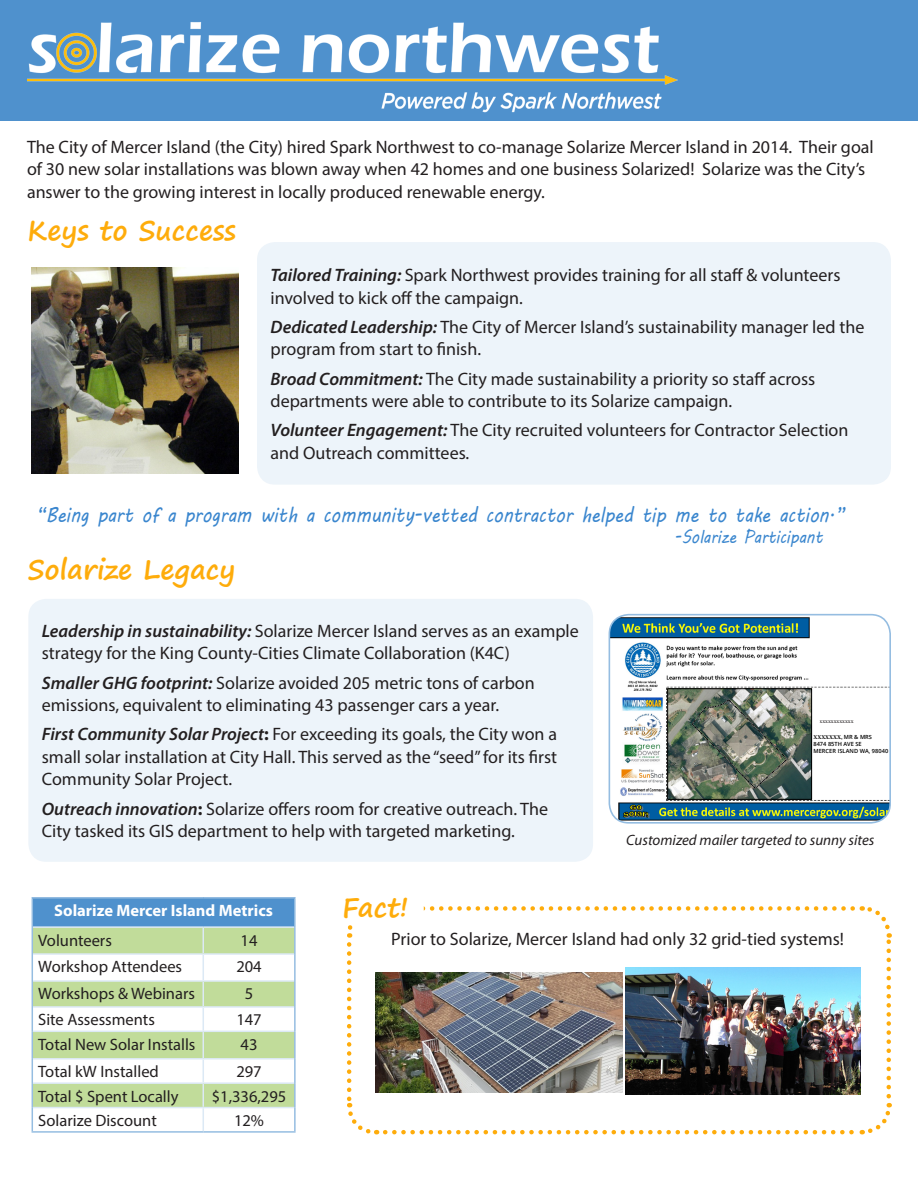
<style>
.page{position:relative;width:918px;height:1188px;background:#fff}
.page>*{position:absolute;margin:0;border:0;box-sizing:border-box;transform-origin:0 0}
.t1{font:700 27px "Segoe Print";color:#feac0b}
.t2{font:21px "MV Boli";color:#3a86ce;scale:.85 1}
.Text_Box{font:18px/22.5px "Myriad Pro";color:#231f20}
.t3{font:18px "MV Boli";color:#3a86ce;scale:.85 1}
.t4{font:16.5px "Myriad Pro";color:#231f20}
.t5{font:700 16.5px "Myriad Pro";color:#fff}
.t6{font:italic 15px "Myriad Pro";color:#231f20}
.t7{font:6px "Minion Pro";color:#231f20}
.t8{font:600 5.7px/6.6px "Open Sans";letter-spacing:.005em;color:#000}
.s1{font-weight:600;font-style:italic}
.s2{font-weight:700}
.s3{font-family:"Minion Pro";font-weight:700}
</style>
<div class="page">
<div style="left:0;top:0;width:918px;height:121px;background:#4f91cd"></div>
<img style="left:27px;top:22px;width:650px;height:91px">
<img style="left:609px;top:615px;width:281px;height:208px">
<img style="left:669px;top:690px;width:141px;height:108px">
<img style="left:691px;top:698px;width:98px;height:92px">
<div style="left:667px;top:688px;width:145px;height:112px;border:1px solid #000"></div>
<div style="left:609px;top:614px;width:282px;height:210px;border:2px solid #95bde1;border-radius:19px"></div>
<img style="left:377px;top:972px;width:245px;height:121px">
<img style="left:625px;top:968px;width:236px;height:126px">
<svg style="left:346px;top:944px;width:31px;height:191px"></svg>
<svg style="left:385px;top:1103px;width:507px;height:32px"></svg>
<svg style="left:861px;top:906px;width:31px;height:190px"></svg>
<svg style="left:347px;top:906px;width:506px;height:32px"></svg>
<img style="left:32px;top:268px;width:207px;height:206px">
<div style="left:341px;top:893px;width:82px;height:31px;background:#fff"></div>
<div style="left:257px;top:242px;width:634px;height:243px;background:#edf4fa;border-radius:18px"></div>
<div style="left:28px;top:599px;width:565px;height:263px;background:#edf4fa;border-radius:18px"></div>
<div style="left:32px;top:898px;width:263px;height:29px;background:#4f91cd"></div>
<svg style="left:33px;top:928px;width:261px;height:179px;fill:#c1dc9a"></svg>
<hr style="left:32px;top:897px;width:171px;height:2px;background:#95bde1">
<hr style="left:203px;top:897px;width:93px;height:2px;background:#95bde1">
<hr style="left:294px;top:899px;width:2px;height:28px;background:#95bde1">
<hr style="left:294px;top:927px;width:2px;height:27px;background:#95bde1">
<hr style="left:294px;top:954px;width:2px;height:27px;background:#95bde1">
<hr style="left:294px;top:981px;width:2px;height:26px;background:#95bde1">
<hr style="left:294px;top:1007px;width:2px;height:24px;background:#95bde1">
<hr style="left:294px;top:1031px;width:2px;height:28px;background:#95bde1">
<hr style="left:294px;top:1059px;width:2px;height:24px;background:#95bde1">
<hr style="left:294px;top:1083px;width:2px;height:25px;background:#95bde1">
<svg style="left:32px;top:899px;width:1px;height:232px"></svg>
<hr style="left:294px;top:1108px;width:2px;height:23px;background:#95bde1">
<hr style="left:32px;top:1131px;width:171px;height:2px;background:#95bde1">
<hr style="left:203px;top:1131px;width:93px;height:2px;background:#95bde1">
<hr style="left:33px;top:926px;width:170px;height:2px;background:#dce9f5">
<hr style="left:203px;top:926px;width:91px;height:2px;background:#dce9f5">
<hr style="left:33px;top:953px;width:170px;height:2px;background:#dce9f5">
<hr style="left:203px;top:953px;width:91px;height:2px;background:#dce9f5">
<hr style="left:33px;top:980px;width:170px;height:2px;background:#dce9f5">
<hr style="left:203px;top:980px;width:91px;height:2px;background:#dce9f5">
<hr style="left:33px;top:1006px;width:170px;height:2px;background:#dce9f5">
<hr style="left:203px;top:1006px;width:91px;height:2px;background:#dce9f5">
<hr style="left:33px;top:1031px;width:170px;height:1px;background:#dce9f5">
<hr style="left:203px;top:1031px;width:91px;height:1px;background:#dce9f5">
<hr style="left:33px;top:1058px;width:170px;height:2px;background:#dce9f5">
<hr style="left:203px;top:1058px;width:91px;height:2px;background:#dce9f5">
<hr style="left:33px;top:1082px;width:170px;height:2px;background:#dce9f5">
<hr style="left:203px;top:1082px;width:91px;height:2px;background:#dce9f5">
<hr style="left:33px;top:1107px;width:170px;height:1px;background:#dce9f5">
<hr style="left:203px;top:1107px;width:91px;height:1px;background:#dce9f5">
<svg style="left:203px;top:928px;width:1px;height:203px"></svg>
<div style="left:819px;top:718px;width:59px;height:6px;background:#fff"></div>
<p class="Text_Box" style="left:27px;top:135px;width:848px">The City of Mercer Island (the City) hired Spark Northwest to co-manage Solarize Mercer Island in 2014. Their goal of 30 new solar installations was blown away when 42 homes and one business Solarized! Solarize was the City’s answer to the growing interest in locally produced renewable energy.</p>
<p class="t1" style="left:28px;top:206px;width:210px">Keys to Success</p>
<p class="Text_Box" style="left:271px;top:264px;width:572px"><span class="s1">Tailored Training:</span> Spark Northwest provides training for all staff &amp; volunteers involved to kick off the campaign.</p>
<p class="Text_Box" style="left:271px;top:315px;width:595px"><span class="s1">Dedicated Leadership:</span> The City of Mercer Island’s sustainability manager led the program from start to finish.</p>
<p class="Text_Box" style="left:271px;top:367px;width:546px"><span class="s1">Broad Commitment:</span> The City made sustainability a priority so staff across departments were able to contribute to its Solarize campaign.</p>
<p class="Text_Box" style="left:271px;top:419px;width:579px"><span class="s1">Volunteer Engagement:</span> The City recruited volunteers for Contractor Selection and Outreach committees.</p>
<p class="t2" style="left:36px;top:500px;width:955px">“Being part of a program with a community-vetted contractor helped tip me to take action.”</p>
<p class="t3" style="left:675px;top:525px;width:175px">-Solarize Participant</p>
<p class="t1" style="left:27px;top:545px;width:210px">Solarize Legacy</p>
<p class="Text_Box" style="left:42px;top:619px;width:538px"><span class="s1">Leadership in sustainability:</span> Solarize Mercer Island serves as an example strategy for the King County-Cities Climate Collaboration (K4C)</p>
<p class="Text_Box" style="left:42px;top:671px;width:494px"><span class="s1">Smaller GHG footprint:</span> Solarize avoided 205 metric tons of carbon emissions, equivalent to eliminating 43 passenger cars a year.</p>
<p class="Text_Box" style="left:42px;top:723px;width:517px;text-align:justify"><span class="s1">First Community Solar Project</span><span class="s2">:</span> For exceeding its goals, the City won a small solar installation at City Hall. This served as the “seed” for its first Community Solar Project.</p>
<p class="Text_Box" style="left:42px;top:797px;width:508px"><span class="s1">Outreach innovation</span><span class="s2">:</span> Solarize offers room for creative outreach. The<br>City tasked its GIS department to help with targeted marketing.</p>
<p class="t7" style="left:820px;top:717px;width:35px">xxxxxxxxxxxx</p>
<p class="t8" style="left:814px;top:734px;width:76px"><span class="s3">XXXXXXX,</span> MR &amp; MRS<br>8474 85TH AVE SE<br>MERCER ISLAND WA, 98040</p>
<p class="t6" style="left:626px;top:831px;width:250px">Customized mailer targeted to sunny sites</p>
<p class="t5" style="left:54px;top:900px;width:220px">Solarize Mercer Island Metrics</p>
<p class="t4" style="left:38px;top:930px;width:75px">Volunteers</p>
<p class="t4" style="left:241px;top:930px;width:18px">14</p>
<p class="t4" style="left:38px;top:957px;width:145px">Workshop Attendees</p>
<p class="t4" style="left:236px;top:957px;width:27px">204</p>
<p class="t4" style="left:38px;top:984px;width:158px">Workshops &amp; Webinars</p>
<p class="t4" style="left:245px;top:984px;width:10px">5</p>
<p class="t4" style="left:38px;top:1010px;width:118px">Site Assessments</p>
<p class="t4" style="left:236px;top:1010px;width:27px">147</p>
<p class="t4" style="left:38px;top:1034px;width:159px">Total New Solar Installs</p>
<p class="t4" style="left:241px;top:1034px;width:18px">43</p>
<p class="t4" style="left:38px;top:1061px;width:122px">Total kW Installed</p>
<p class="t4" style="left:236px;top:1061px;width:27px">297</p>
<p class="t4" style="left:38px;top:1086px;width:142px">Total $ Spent Locally</p>
<p class="t4" style="left:212px;top:1086px;width:76px">$1,336,295</p>
<p class="t4" style="left:38px;top:1110px;width:120px">Solarize Discount</p>
<p class="t4" style="left:234px;top:1110px;width:31px">12%</p>
<p class="t1" style="left:342px;top:882px;width:68px">Fact!</p>
<p class="Text_Box" style="left:391px;top:927px;width:454px">Prior to Solarize, Mercer Island had only 32 grid-tied systems!</p>
</div>
